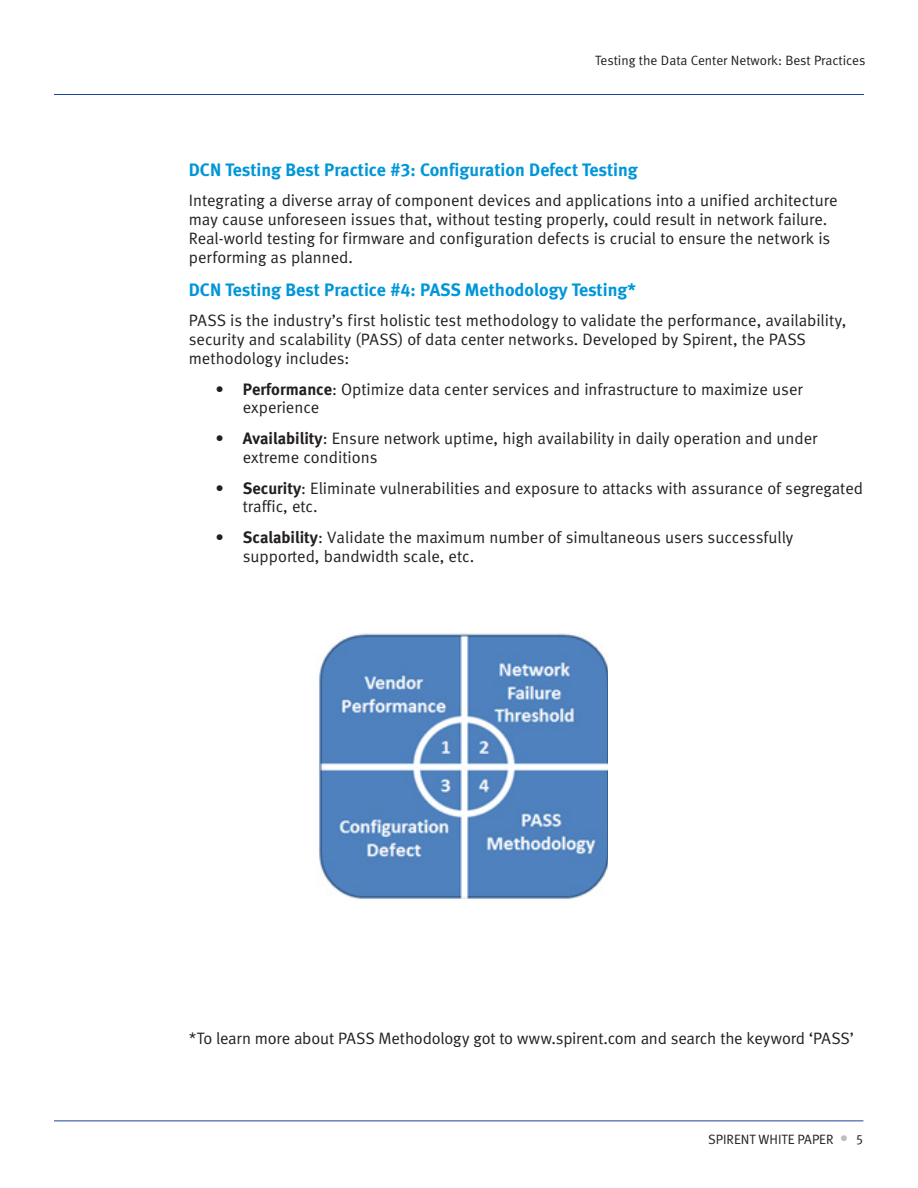
<style>
.page{position:relative;width:918px;height:1188px;background:#fff}
.page>*{position:absolute;margin:0;border:0;box-sizing:border-box;transform-origin:0 0}
.S2{font:18px "Meta Bold LF";color:#0196d7}
.Body_Inner_Pages{font:16.5px/18.8px "Meta Normal LF";color:#231f20}
.t1{font:13.5px "Meta Normal LF";color:#231f20}
.s1{font-family:"Meta Bold LF"}
.s2{font-size:16.5px;color:#bcbdc0}
</style>
<div class="page">
<hr style="left:54px;top:94px;width:810px;height:1px;background:#1d449b">
<hr style="left:54px;top:1120px;width:809px;height:1px;background:#1d449b">
<img style="left:318px;top:633px;width:289px;height:266px">
<p class="t1" style="left:595px;top:52px;width:272px">Testing the Data Center Network: Best Practices</p>
<p class="S2" style="left:189px;top:159px;width:450px">DCN Testing Best Practice #3: Configuration Defect Testing</p>
<p class="Body_Inner_Pages" style="left:189px;top:191px;width:650px">Integrating a diverse array of component devices and applications into a unified architecture may cause unforeseen issues that, without testing properly, could result in network failure.<br>Real-world testing for firmware and configuration defects is crucial to ensure the network is performing as planned.</p>
<p class="S2" style="left:189px;top:279px;width:449px">DCN Testing Best Practice #4: PASS Methodology Testing*</p>
<p class="Body_Inner_Pages" style="left:189px;top:311px;width:659px">PASS is the industry’s first holistic test methodology to validate the performance, availability, security and scalability (PASS) of data center networks. Developed by Spirent, the PASS methodology includes:</p>
<p class="Body_Inner_Pages" style="left:243px;top:379px;width:561px;text-indent:-27px"><span class="s1">• Performance</span>: Optimize data center services and infrastructure to maximize user experience</p>
<p class="Body_Inner_Pages" style="left:243px;top:429px;width:576px;text-indent:-27px"><span class="s1">• Availability</span>: Ensure network uptime, high availability in daily operation and under extreme conditions</p>
<p class="Body_Inner_Pages" style="left:243px;top:478px;width:622px;text-indent:-27px"><span class="s1">• Security</span>: Eliminate vulnerabilities and exposure to attacks with assurance of segregated traffic, etc.</p>
<p class="Body_Inner_Pages" style="left:243px;top:528px;width:552px;text-indent:-27px"><span class="s1">• Scalability</span>: Validate the maximum number of simultaneous users successfully supported, bandwidth scale, etc.</p>
<p class="Body_Inner_Pages" style="left:189px;top:1029px;width:667px">*To learn more about PASS Methodology got to www.spirent.com and search the keyword ‘PASS’</p>
<p class="t1" style="left:708px;top:1131px;width:157px">SPIRENT WHITE PAPER <span class="s2">•</span> 5</p>
</div>
